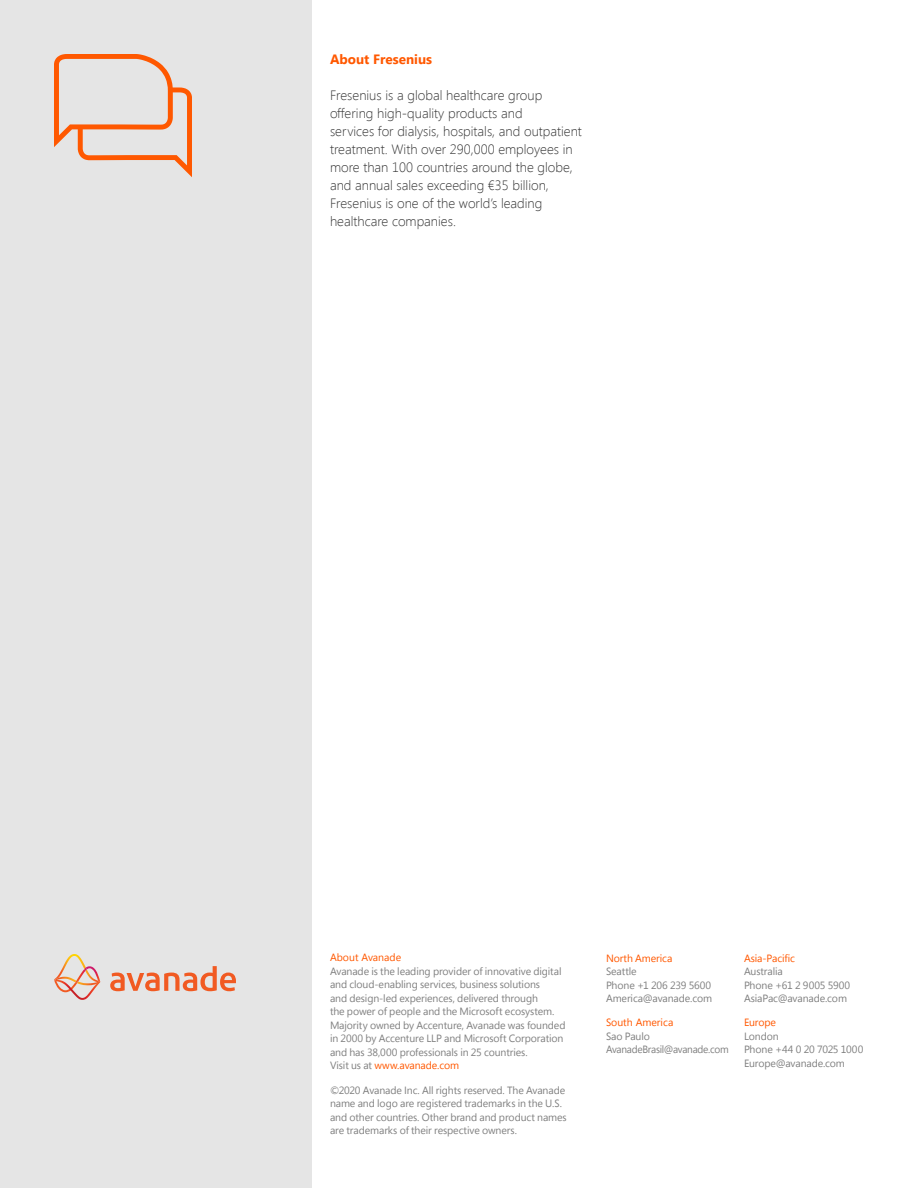
<style>
.page{position:relative;width:918px;height:1188px;background:#fff}
.page>*{position:absolute;margin:0;border:0;box-sizing:border-box;transform-origin:0 0}
.t1{font:300 13.5px/18px "Segoe UI";color:#333}
.t2{font:700 13.5px "Segoe UI";color:#ff5800}
.t3{font:10.5px/13.5px "Segoe UI";letter-spacing:-.01em;color:#808080}
.t4{font:10.5px "Segoe UI";letter-spacing:-.005em;color:#ff5800}
.s1{color:#ff5800}
</style>
<div class="page">
<div style="left:0;top:0;width:312px;height:1188px;background:#e5e5e5"></div>
<svg style="left:110px;top:966px;width:126px;height:25px"></svg>
<svg style="left:54px;top:954px;width:46px;height:46px"></svg>
<svg style="left:54px;top:54px;width:138px;height:123px"></svg>
<p class="t2" style="left:330px;top:49px;width:104px">About Fresenius</p>
<p class="t1" style="left:330px;top:86px;width:253px">Fresenius is a global healthcare group offering high-quality products and<br>services for dialysis, hospitals, and outpatient treatment. With over 290,000 employees in more than 100 countries around the globe, and annual sales exceeding €35 billion, Fresenius is one of the world’s leading healthcare companies.</p>
<p class="t4" style="left:330px;top:950px;width:73px">About Avanade</p>
<p class="t3" style="left:330px;top:964px;width:237px">Avanade is the leading provider of innovative digital and cloud-enabling services, business solutions<br>and design-led experiences, delivered through<br>the power of people and the Microsoft ecosystem.<br>Majority owned by Accenture, Avanade was founded in 2000 by Accenture LLP and Microsoft Corporation and has 38,000 professionals in 25 countries.<br>Visit us at <span class="s1">www.avanade.com</span></p>
<p class="t3" style="left:330px;top:1083px;width:238px">©2020 Avanade Inc. All rights reserved. The Avanade name and logo are registered trademarks in the U.S. and other countries. Other brand and product names are trademarks of their respective owners.</p>
<p class="t4" style="left:606px;top:951px;width:68px">North America</p>
<p class="t3" style="left:606px;top:964px;width:108px">Seattle<br>Phone +1 206 239 5600<br>America@avanade.com</p>
<p class="t4" style="left:606px;top:1015px;width:69px">South America</p>
<p class="t3" style="left:606px;top:1029px;width:124px">Sao Paulo<br>AvanadeBrasil@avanade.com</p>
<p class="t4" style="left:744px;top:951px;width:52px">Asia-Pacific</p>
<p class="t3" style="left:744px;top:964px;width:108px">Australia<br>Phone +61 2 9005 5900<br>AsiaPac@avanade.com</p>
<p class="t4" style="left:744px;top:1015px;width:34px">Europe</p>
<p class="t3" style="left:744px;top:1029px;width:121px">London<br>Phone +44 0 20 7025 1000<br>Europe@avanade.com</p>
</div>
